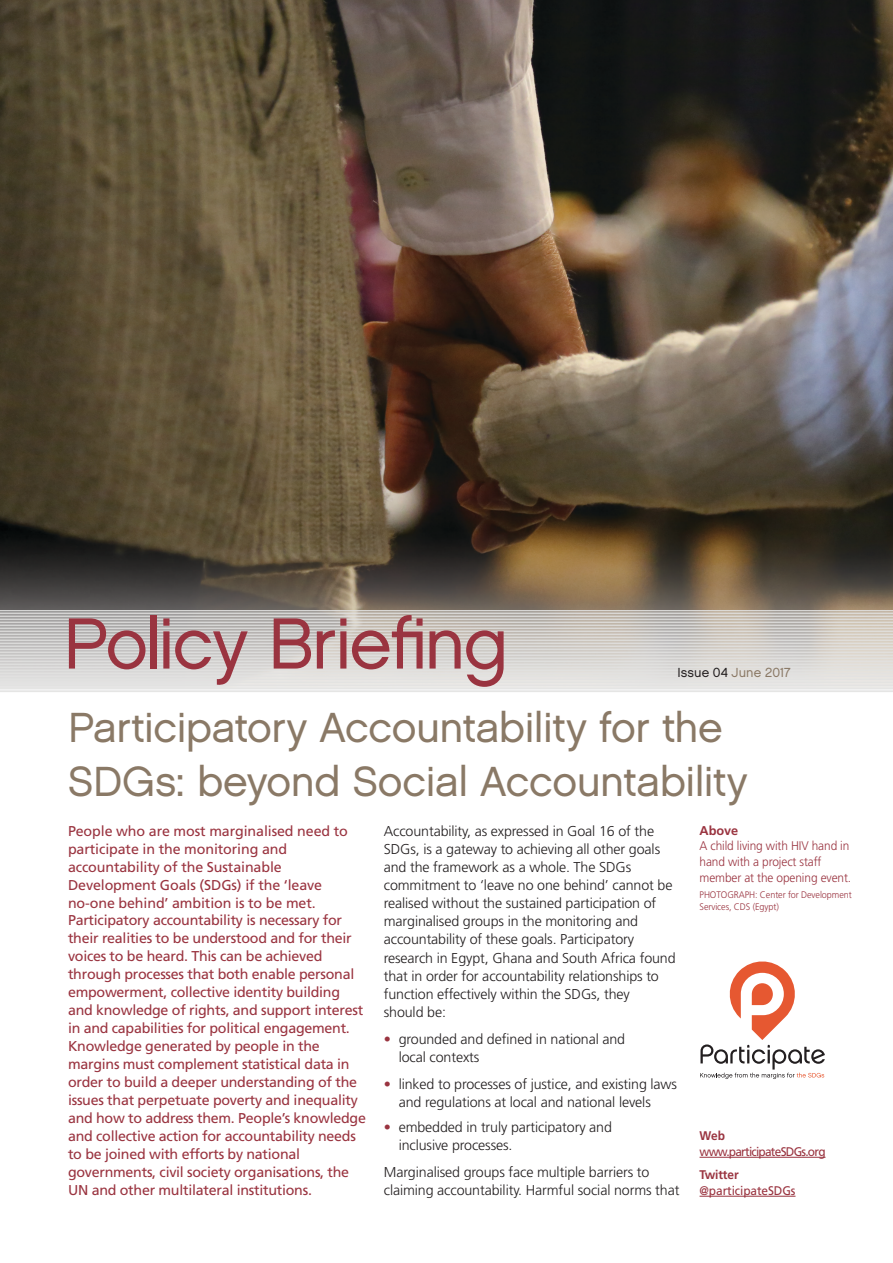
<style>
.page{position:relative;width:893px;height:1263px;background:#fff}
.page>*{position:absolute;margin:0;border:0;box-sizing:border-box;transform-origin:0 0}
.P_intro_TwoPager{font:72.3px "Chalet London Nineteen Sixty";letter-spacing:-.03em;color:#9a3440}
.P_PB_title{font:42px/54px "Chalet London Nineteen Sixty";letter-spacing:-.01em;color:#8a7966}
.P_PB_lead_text{font:14.25px/18px "Frutiger LT Std";letter-spacing:-.02em;color:#9a3440}
.P_body_9_5{font:300 14.25px/18.1px "Frutiger LT Std";letter-spacing:-.01em;color:#231f20}
.P_running_head{font:13.2px "Chalet London Nineteen Sixty";letter-spacing:.005em;color:#8a7966}
.P_caption{font:700 12.75px "Frutiger LT Std";letter-spacing:-.01em;color:#9a3440}
.P_PB_side_text{font:300 12.6px/15.8px "Frutiger LT Std";letter-spacing:-.01em;color:#9a3440;scale:.95 1}
.P_side_text_wet{font:12.6px/15.8px "Frutiger LT Std";letter-spacing:-.065em;color:#9a3440;scale:.95 1}
.P_side_text_wet-2{font:12.6px/15.8px "Frutiger LT Std";letter-spacing:-.01em;color:#9a3440;scale:.95 1}
.P_PB_side_text-2{font:300 9.45px/12px "Frutiger LT Std";letter-spacing:-.01em;color:#9a3440;scale:.95 1}
.s1{color:#231f20}
.s2{color:#9a3440}
.s3{font-weight:700}
</style>
<div class="page">
<img style="left:0;top:0;width:893px;height:687px">
<hr style="left:699px;top:1157px;width:126px;height:1px;background:#9a3440">
<hr style="left:699px;top:1196px;width:96px;height:1px;background:#9a3440">
<hr style="left:0;top:610px;width:893px;height:1px;background:#e2e2e1">
<hr style="left:0;top:612px;width:893px;height:1px;background:#e2e2e1">
<hr style="left:0;top:613px;width:893px;height:1px;background:#e2e2e1">
<hr style="left:0;top:615px;width:893px;height:1px;background:#e2e2e1">
<hr style="left:0;top:616px;width:893px;height:1px;background:#e2e2e1">
<hr style="left:0;top:618px;width:893px;height:1px;background:#e2e2e1">
<hr style="left:0;top:619px;width:893px;height:1px;background:#e2e2e1">
<hr style="left:0;top:621px;width:893px;height:1px;background:#e2e2e1">
<hr style="left:0;top:622px;width:893px;height:1px;background:#e2e2e1">
<hr style="left:0;top:624px;width:893px;height:1px;background:#e2e2e1">
<hr style="left:0;top:625px;width:893px;height:1px;background:#e2e2e1">
<hr style="left:0;top:627px;width:893px;height:1px;background:#e2e2e1">
<hr style="left:0;top:628px;width:893px;height:1px;background:#e2e2e1">
<hr style="left:0;top:630px;width:893px;height:1px;background:#e2e2e1">
<hr style="left:0;top:631px;width:893px;height:1px;background:#e2e2e1">
<hr style="left:0;top:633px;width:893px;height:1px;background:#e2e2e1">
<hr style="left:0;top:634px;width:893px;height:1px;background:#e2e2e1">
<hr style="left:0;top:636px;width:893px;height:1px;background:#e2e2e1">
<hr style="left:0;top:637px;width:893px;height:1px;background:#e2e2e1">
<hr style="left:0;top:639px;width:893px;height:1px;background:#e2e2e1">
<hr style="left:0;top:640px;width:893px;height:1px;background:#e2e2e1">
<hr style="left:0;top:642px;width:893px;height:1px;background:#e2e2e1">
<hr style="left:0;top:643px;width:893px;height:1px;background:#e2e2e1">
<hr style="left:0;top:645px;width:893px;height:1px;background:#e2e2e1">
<hr style="left:0;top:646px;width:893px;height:1px;background:#e2e2e1">
<hr style="left:0;top:648px;width:893px;height:1px;background:#e2e2e1">
<hr style="left:0;top:649px;width:893px;height:1px;background:#e2e2e1">
<hr style="left:0;top:651px;width:893px;height:1px;background:#e2e2e1">
<hr style="left:0;top:652px;width:893px;height:1px;background:#e2e2e1">
<hr style="left:0;top:654px;width:893px;height:1px;background:#e2e2e1">
<hr style="left:0;top:655px;width:893px;height:1px;background:#e2e2e1">
<hr style="left:0;top:657px;width:893px;height:1px;background:#e2e2e1">
<hr style="left:0;top:658px;width:893px;height:1px;background:#e2e2e1">
<hr style="left:0;top:660px;width:893px;height:1px;background:#e2e2e1">
<hr style="left:0;top:661px;width:893px;height:1px;background:#e2e2e1">
<hr style="left:0;top:663px;width:893px;height:1px;background:#e2e2e1">
<hr style="left:0;top:664px;width:893px;height:1px;background:#e2e2e1">
<hr style="left:0;top:666px;width:893px;height:1px;background:#e2e2e1">
<hr style="left:0;top:667px;width:893px;height:1px;background:#e2e2e1">
<hr style="left:0;top:669px;width:893px;height:1px;background:#e2e2e1">
<hr style="left:0;top:670px;width:893px;height:1px;background:#e2e2e1">
<hr style="left:0;top:672px;width:893px;height:1px;background:#e2e2e1">
<hr style="left:0;top:673px;width:893px;height:1px;background:#e2e2e1">
<hr style="left:0;top:675px;width:893px;height:1px;background:#e2e2e1">
<hr style="left:0;top:676px;width:893px;height:1px;background:#e2e2e1">
<hr style="left:0;top:678px;width:893px;height:1px;background:#e2e2e1">
<hr style="left:0;top:679px;width:893px;height:1px;background:#e2e2e1">
<hr style="left:0;top:681px;width:893px;height:1px;background:#e2e2e1">
<hr style="left:0;top:682px;width:893px;height:1px;background:#e2e2e1">
<hr style="left:0;top:684px;width:893px;height:1px;background:#e2e2e1">
<hr style="left:0;top:685px;width:893px;height:1px;background:#e2e2e1">
<hr style="left:0;top:687px;width:893px;height:1px;background:#e2e2e1">
<hr style="left:0;top:688px;width:893px;height:1px;background:#e2e2e1">
<hr style="left:0;top:690px;width:893px;height:1px;background:#e2e2e1">
<hr style="left:0;top:691px;width:893px;height:1px;background:#e2e2e1">
<svg style="left:700px;top:961px;width:125px;height:118px"></svg>
<p class="P_intro_TwoPager" style="left:63px;top:599px;width:447px">Policy Briefing</p>
<p class="P_running_head" style="left:678px;top:665px;width:115px"><span class="s1">Issue 04</span> June 2017</p>
<p class="P_PB_title" style="left:68px;top:700px;width:681px">Participatory Accountability for the<br>SDGs: beyond Social Accountability</p>
<p class="P_caption" style="left:699px;top:823px;width:40px">Above</p>
<p class="P_PB_side_text" style="left:699px;top:838px;width:161px">A child living with HIV hand in hand with a project staff member at the opening event.</p>
<p class="P_PB_side_text-2" style="left:699px;top:889px;width:162px">PHOTOGRAPH: Center for Development<br>Services, CDS (Egypt)</p>
<p class="P_PB_lead_text" style="left:68px;top:822px;width:299px">People who are most marginalised need to participate in the monitoring and accountability of the Sustainable Development Goals (SDGs) if the ‘leave no-one behind’ ambition is to be met.<br>Participatory accountability is necessary for their realities to be understood and for their voices to be heard. This can be achieved through processes that both enable personal empowerment, collective identity building and knowledge of rights, and support interest in and capabilities for political engagement.<br>Knowledge generated by people in the margins must complement statistical data in order to build a deeper understanding of the issues that perpetuate poverty and inequality and how to address them. People’s knowledge and collective action for accountability needs to be joined with efforts by national governments, civil society organisations, the UN and other multilateral institutions.</p>
<p class="P_body_9_5" style="left:384px;top:822px;width:293px">Accountability, as expressed in Goal 16 of the SDGs, is a gateway to achieving all other goals and the framework as a whole. The SDGs commitment to ‘leave no one behind’ cannot be realised without the sustained participation of marginalised groups in the monitoring and accountability of these goals. Participatory research in Egypt, Ghana and South Africa found that in order for accountability relationships to function effectively within the SDGs, they<br>should be:</p>
<p class="P_body_9_5" style="left:399px;top:1030px;width:228px;text-indent:-15px"><span class="s2">•</span> grounded and defined in national and local contexts</p>
<p class="P_body_9_5" style="left:399px;top:1075px;width:280px;text-indent:-15px"><span class="s2">•</span> linked to processes of justice, and existing laws and regulations at local and national levels</p>
<p class="P_body_9_5" style="left:399px;top:1118px;width:215px;text-indent:-15px"><span class="s2">•</span> embedded in truly participatory and inclusive processes.</p>
<p class="P_body_9_5" style="left:384px;top:1163px;width:297px">Marginalised groups face multiple barriers to claiming accountability. Harmful social norms that</p>
<p class="P_side_text_wet" style="left:699px;top:1128px;width:134px"><span class="s3">Web </span>www.participateSDGs.org</p>
<p class="P_side_text_wet-2" style="left:699px;top:1167px;width:103px"><span class="s3">Twitter </span>@participateSDGs</p>
</div>
